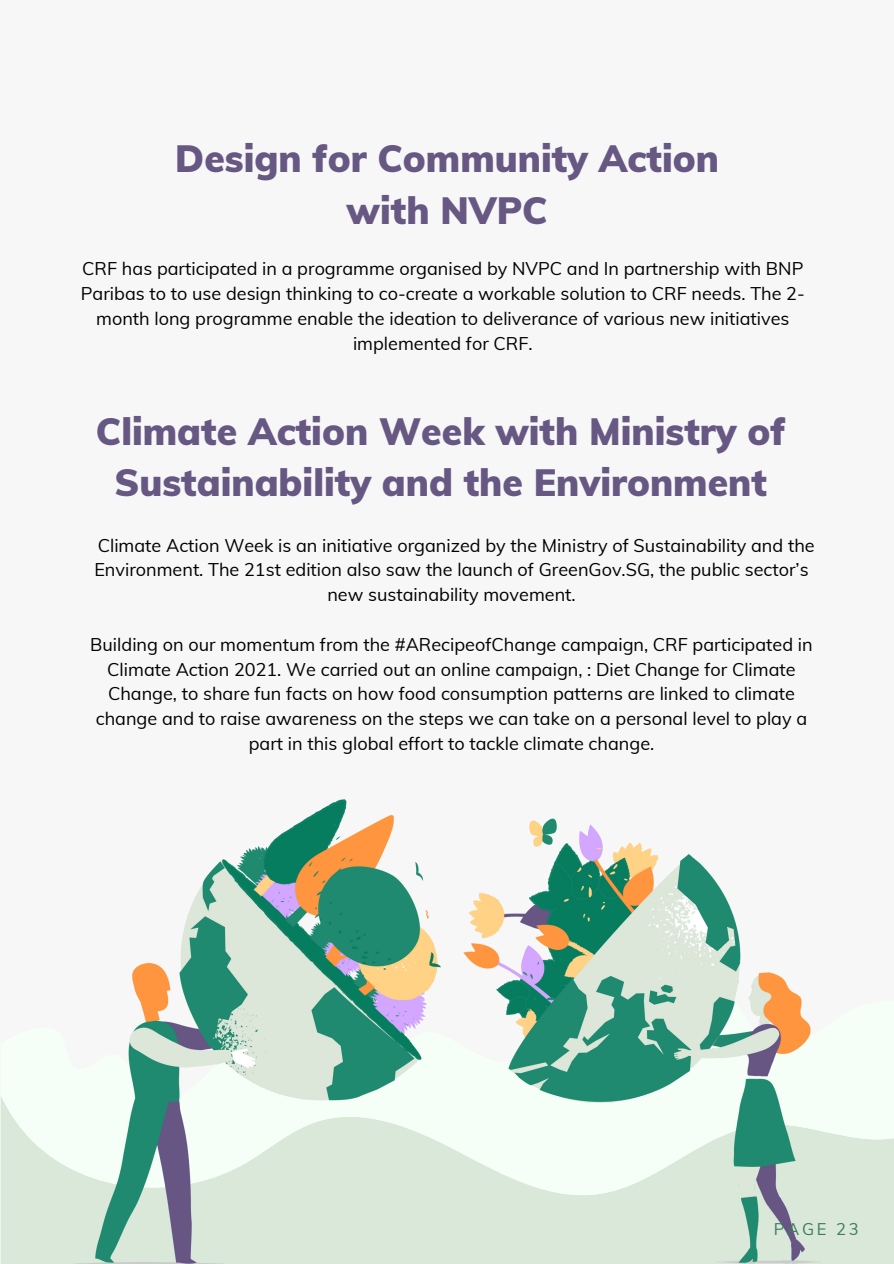
<style>
.page{position:relative;width:894px;height:1264px;background:#fff}
.page>*{position:absolute;margin:0;border:0;box-sizing:border-box;transform-origin:0 0}
.t1{font:900 37.2px/51.8px "Muli";color:#675883;text-align:center}
.t2{font:18px/24.8px "Muli";color:#000;text-align:center}
.t3{font:16.5px "Muli";letter-spacing:.16em;color:#3d7b5f}
</style>
<div class="page">
<div style="left:0;top:0;width:893px;height:1263px;background:#f7f7f7"></div>
<div style="left:1px;top:1201px;width:892px;height:62px;background:#d9e8d9"></div>
<svg style="left:1px;top:1097px;width:892px;height:104px;fill:#d9e8d9"></svg>
<img style="left:73px;top:799px;width:747px;height:464px">
<h1 class="t1" style="left:175px;top:132px;width:545px">Design for Community Action with NVPC</h1>
<p class="t2" style="left:81px;top:256px;width:725px">CRF has participated in a programme organised by NVPC and In partnership with BNP Paribas to to use design thinking to co-create a workable solution to CRF needs. The 2- month long programme enable the ideation to deliverance of various new initiatives implemented for CRF.</p>
<h1 class="t1" style="left:96px;top:404px;width:691px">Climate Action Week with Ministry of<br>Sustainability and the Environment</h1>
<p class="t2" style="left:94px;top:532px;width:721px">Climate Action Week is an initiative organized by the Ministry of Sustainability and the<br>Environment. The 21st edition also saw the launch of GreenGov.SG, the public sector’s new sustainability movement.</p>
<p class="t2" style="left:90px;top:631px;width:723px">Building on our momentum from the #ARecipeofChange campaign, CRF participated in Climate Action 2021. We carried out an online campaign, : Diet Change for Climate Change, to share fun facts on how food consumption patterns are linked to climate change and to raise awareness on the steps we can take on a personal level to play a part in this global effort to tackle climate change.</p>
<p class="t3" style="left:773px;top:1218px;width:86px">PAGE 23</p>
</div>
